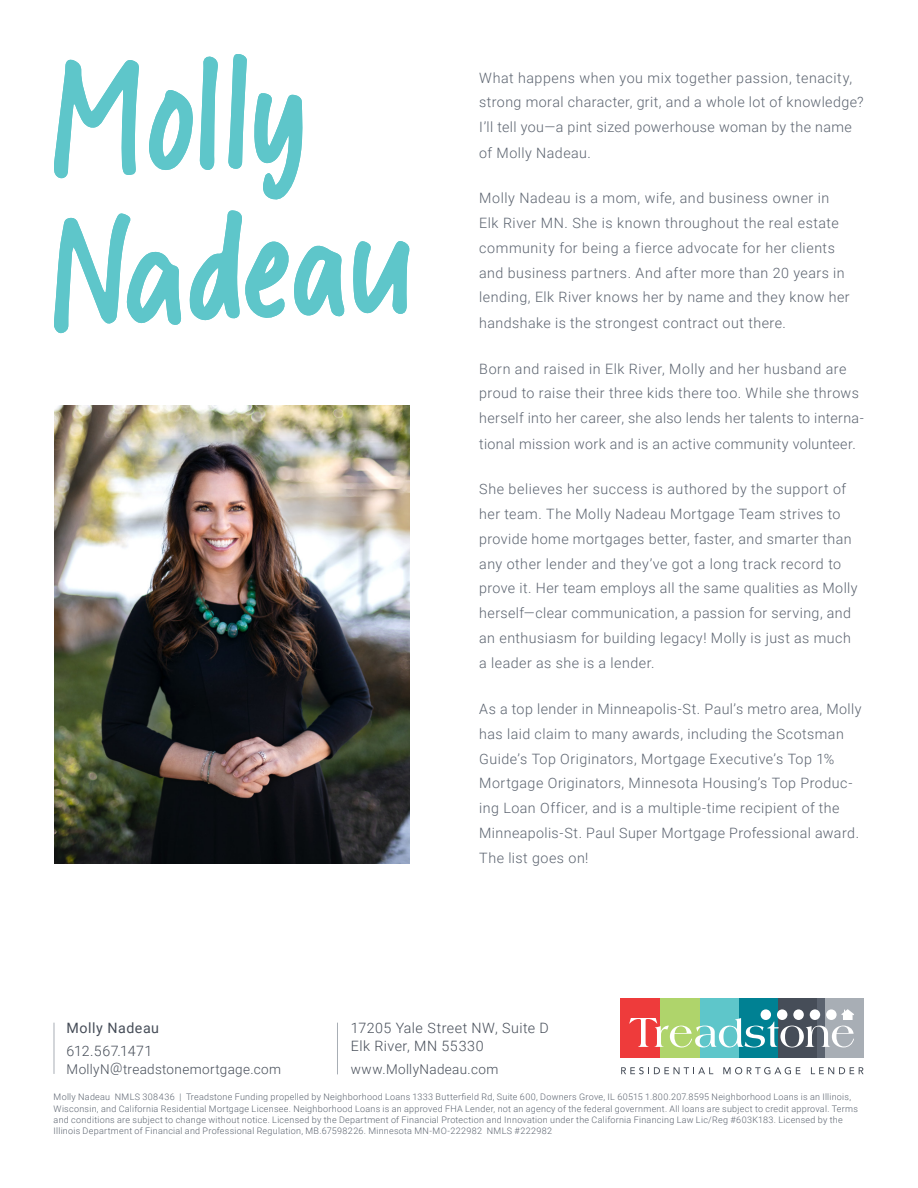
<style>
.page{position:relative;width:918px;height:1188px;background:#fff}
.page>*{position:absolute;margin:0;border:0;box-sizing:border-box;transform-origin:0 0}
.t1{font:300 14.25px/24.8px "Roboto";letter-spacing:.03em;color:#5b636f}
.t2{font:300 14.25px/17.7px "Roboto";letter-spacing:.03em;color:#464d58}
.t3{font:14.25px "Roboto";letter-spacing:.04em;color:#464d58}
.t4{font:300 13.5px "Roboto";letter-spacing:.03em;color:#464d58}
.t5{font:300 9px/11.2px "Roboto";letter-spacing:.03em;color:#5b636f}
</style>
<div class="page">
<div style="left:739px;top:998px;width:39px;height:59px;background:#008193"></div>
<div style="left:621px;top:998px;width:39px;height:59px;background:#ee3b3b"></div>
<div style="left:778px;top:998px;width:39px;height:59px;background:#464d58"></div>
<div style="left:825px;top:998px;width:39px;height:59px;background:#a8aeb5"></div>
<div style="left:699px;top:998px;width:40px;height:59px;background:#5ec6ca"></div>
<div style="left:660px;top:998px;width:39px;height:59px;background:#afd46b"></div>
<div style="left:817px;top:998px;width:8px;height:59px;background:#5b636f"></div>
<svg style="left:629px;top:1009px;width:225px;height:38px"></svg>
<svg style="left:621px;top:1067px;width:92px;height:7px"></svg>
<svg style="left:723px;top:1067px;width:77px;height:7px"></svg>
<svg style="left:811px;top:1067px;width:53px;height:7px"></svg>
<hr style="left:54px;top:1023px;width:1px;height:51px;background:#a8aeb5">
<hr style="left:337px;top:1023px;width:1px;height:51px;background:#a8aeb5">
<img style="left:54px;top:406px;width:355px;height:458px">
<svg style="left:54px;top:59px;width:85px;height:119px"></svg>
<svg style="left:254px;top:93px;width:49px;height:107px"></svg>
<svg style="left:149px;top:90px;width:44px;height:80px"></svg>
<svg style="left:228px;top:54px;width:19px;height:115px"></svg>
<svg style="left:200px;top:56px;width:18px;height:114px"></svg>
<svg style="left:353px;top:241px;width:56px;height:73px"></svg>
<svg style="left:189px;top:210px;width:156px;height:111px"></svg>
<svg style="left:54px;top:213px;width:127px;height:121px"></svg>
<p class="t1" style="left:479px;top:64px;width:386px">What happens when you mix together passion, tenacity, strong moral character, grit, and a whole lot of knowledge?<br>I’ll tell you—a pint sized powerhouse woman by the name of Molly Nadeau.</p>
<p class="t1" style="left:479px;top:185px;width:372px">Molly Nadeau is a mom, wife, and business owner in Elk River MN. She is known throughout the real estate community for being a fierce advocate for her clients and business partners. And after more than 20 years in lending, Elk River knows her by name and they know her handshake is the strongest contract out there.</p>
<p class="t1" style="left:479px;top:355px;width:386px">Born and raised in Elk River, Molly and her husband are proud to raise their three kids there too. While she throws herself into her career, she also lends her talents to interna&shy;tional mission work and is an active community volunteer.</p>
<p class="t1" style="left:479px;top:476px;width:380px">She believes her success is authored by the support of her team. The Molly Nadeau Mortgage Team strives to provide home mortgages better, faster, and smarter than any other lender and they’ve got a long track record to prove it. Her team employs all the same qualities as Molly herself—clear communication, a passion for serving, and an enthusiasm for building legacy! Molly is just as much</p>
<p class="t1" style="left:479px;top:650px;width:177px">a leader as she is a lender.</p>
<p class="t1" style="left:479px;top:696px;width:384px">As a top lender in Minneapolis-St. Paul’s metro area, Molly has laid claim to many awards, including the Scotsman Guide’s Top Originators, Mortgage Executive’s Top 1% Mortgage Originators, Minnesota Housing’s Top Produc&shy;ing Loan Officer, and is a multiple-time recipient of the Minneapolis-St. Paul Super Mortgage Professional award.<br>The list goes on!</p>
<p class="t3" style="left:67px;top:1018px;width:94px">Molly Nadeau</p>
<p class="t2" style="left:67px;top:1042px;width:87px">612.567.1471</p>
<p class="t4" style="left:67px;top:1060px;width:216px">MollyN@treadstonemortgage.com</p>
<p class="t5" style="left:54px;top:1091px;width:806px">Molly Nadeau NMLS 308436 | Treadstone Funding propelled by Neighborhood Loans 1333 Butterfield Rd, Suite 600, Downers Grove, IL 60515 1.800.207.8595 Neighborhood Loans is an Illinois, Wisconsin, and California Residential Mortgage Licensee. Neighborhood Loans is an approved FHA Lender, not an agency of the federal government. All loans are subject to credit approval. Terms and conditions are subject to change without notice. Licensed by the Department of Financial Protection and Innovation under the California Financing Law Lic/Reg #603K183. Licensed by the Illinois Department of Financial and Professional Regulation, MB.67598226. Minnesota MN-MO-222982 NMLS #222982</p>
<p class="t2" style="left:351px;top:1019px;width:200px">17205 Yale Street NW, Suite D<br>Elk River, MN 55330</p>
<p class="t4" style="left:351px;top:1060px;width:149px">www.MollyNadeau.com</p>
</div>
